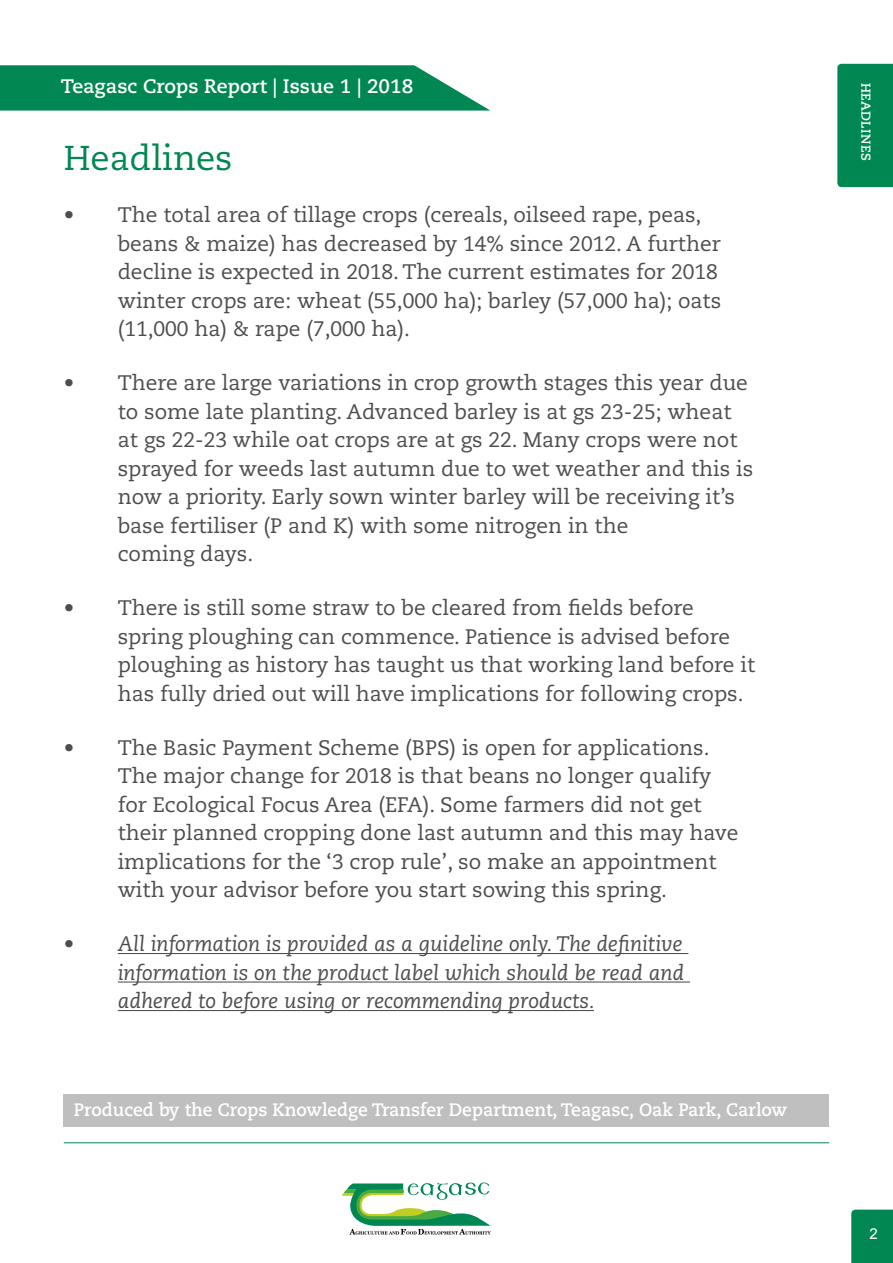
<style>
.page{position:relative;width:893px;height:1263px;background:#fff}
.page>*{position:absolute;margin:0;border:0;box-sizing:border-box;transform-origin:0 0}
.t1{font:34.5px "Caecilia";color:#008752}
.t2{font:21px/28.5px "Caecilia";color:#4d4d4f}
.t3{font:italic 21px/28.5px "Caecilia";color:#4d4d4f;text-align:justify}
.t4{font:700 19.5px "Caecilia";color:#fff}
.t5{font:700 18px "Caecilia";color:#fff}
.t6{font:15px "Arial";color:#fff}
.t7{font:700 12.9px "Caecilia";letter-spacing:.02em;color:#fff}
.s1{font-style:normal}
</style>
<div class="page">
<div style="left:837px;top:64px;width:56px;height:123px;background:#008752"></div>
<div style="left:851px;top:1209px;width:42px;height:54px;background:#008752"></div>
<svg style="left:342px;top:1182px;width:149px;height:52px"></svg>
<hr style="left:64px;top:1142px;width:765px;height:1px;background:#008752">
<svg style="left:0;top:65px;width:490px;height:46px;background:#169161"></svg>
<div style="left:64px;top:1094px;width:765px;height:32px;background:#bfbfbf"></div>
<hr style="left:118px;top:953px;width:570px;height:1px;background:#4d4d4f">
<hr style="left:118px;top:981px;width:572px;height:1px;background:#4d4d4f">
<hr style="left:118px;top:1010px;width:476px;height:1px;background:#4d4d4f">
<p class="t4" style="left:61px;top:75px;width:354px">Teagasc Crops Report | Issue 1 | 2018</p>
<h1 class="t1" style="left:64px;top:138px;width:170px">Headlines</h1>
<p class="t2" style="left:118px;top:201px;width:605px;text-indent:-54px">• The total area of tillage crops (cereals, oilseed rape, peas, beans &amp; maize) has decreased by 14% since 2012. A further decline is expected in 2018. The current estimates for 2018 winter crops are: wheat (55,000 ha); barley (57,000 ha); oats (11,000 ha) &amp; rape (7,000 ha).</p>
<p class="t2" style="left:118px;top:369px;width:637px;text-indent:-54px">• There are large variations in crop growth stages this year due to some late planting. Advanced barley is at gs 23-25; wheat at gs 22-23 while oat crops are at gs 22. Many crops were not sprayed for weeds last autumn due to wet weather and this is now a priority. Early sown winter barley will be receiving it’s base fertiliser (P and K) with some nitrogen in the<br>coming days.</p>
<p class="t2" style="left:118px;top:594px;width:639px;text-indent:-54px">• There is still some straw to be cleared from fields before spring ploughing can commence. Patience is advised before ploughing as history has taught us that working land before it has fully dried out will have implications for following crops.</p>
<p class="t2" style="left:118px;top:734px;width:622px;text-indent:-54px">• The Basic Payment Scheme (BPS) is open for applications.<br>The major change for 2018 is that beans no longer qualify for Ecological Focus Area (EFA). Some farmers did not get their planned cropping done last autumn and this may have implications for the ‘3 crop rule’, so make an appointment with your advisor before you start sowing this spring.</p>
<p class="t3" style="left:118px;top:930px;width:568px;text-indent:-54px"><span class="s1">•</span> All information is provided as a guideline only. The definitive information is on the product label which should be read and adhered to before using or recommending products.</p>
<p class="t5" style="left:74px;top:1099px;width:715px">Produced by the Crops Knowledge Transfer Department, Teagasc, Oak Park, Carlow</p>
<p class="t7" style="left:873px;top:83px;width:79px;rotate:90deg">Headlines</p>
<p class="t6" style="left:869px;top:1224px;width:10px">2</p>
</div>
